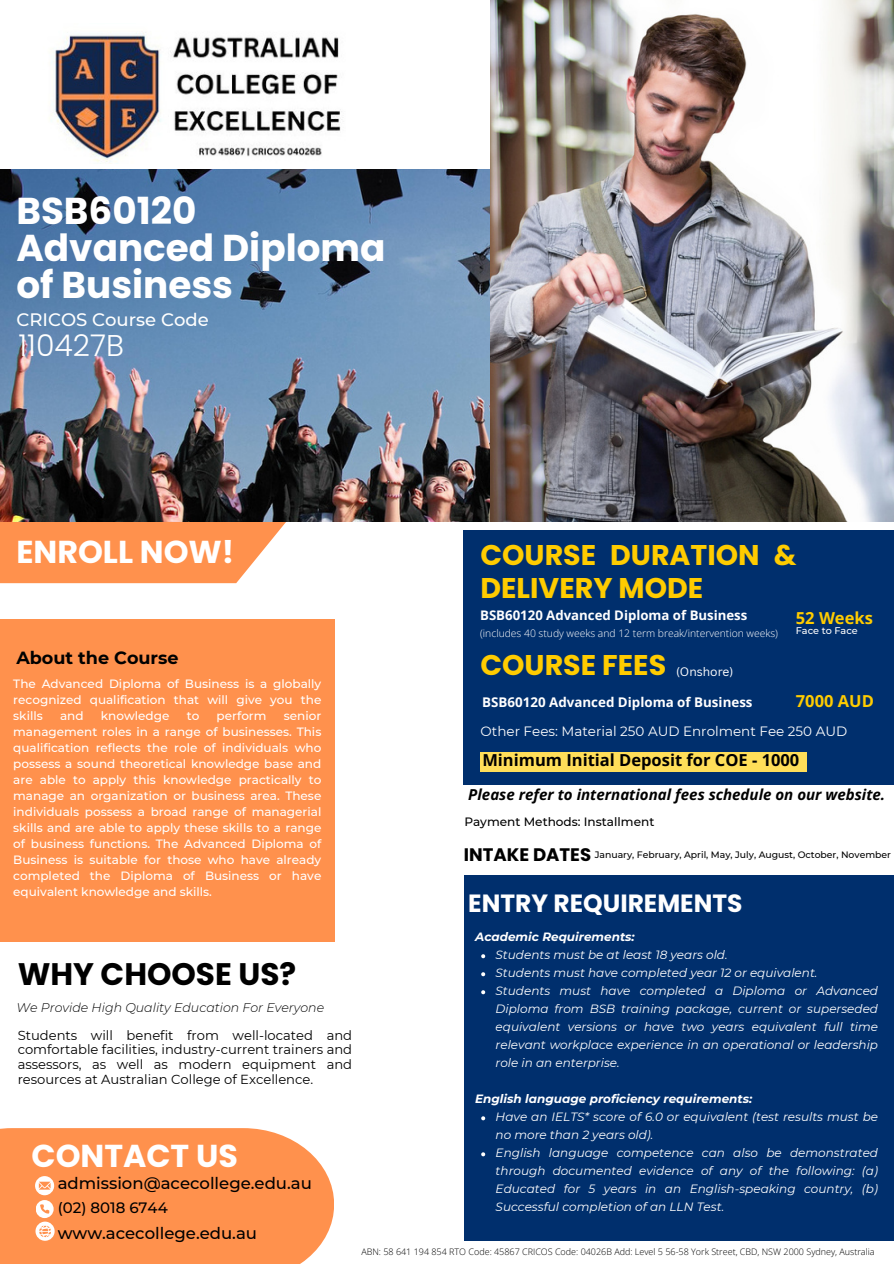
<style>
.page{position:relative;width:894px;height:1264px;background:#fff}
.page>*{position:absolute;margin:0;border:0;box-sizing:border-box;transform-origin:0 0}
.t1{font:700 37.35px/37.2px "Poppins";color:#fff}
.t2{font:700 31.65px "Poppins";color:#fff}
.t3{font:700 31.05px "Poppins";color:#000}
.t4{font:300 30px "Poppins";color:#fff}
.t5{font:700 28.5px/32.7px "Poppins";color:#fc0}
.t6{font:700 24.9px "Poppins";color:#fff}
.t7{font:700 18.15px "Poppins";color:#000}
.t8{font:500 18px "Montserrat";color:#fff}
.t9{font:700 17.55px "Montserrat";color:#010101}
.t10{font:500 16.5px "Montserrat";color:#000}
.t11{font:700 16.5px "Open Sans";color:#000}
.t12{font:700 16.5px "Open Sans";color:#fc0}
.t13{font:italic 700 15px "Open Sans";color:#000}
.t14{font:500 15px "Montserrat";color:#000}
.t15{font:13.5px "Montserrat";color:#fff}
.t16{font:700 13.35px "Open Sans";color:#fff}
.t17{font:700 13.2px "Open Sans";color:#fff}
.t18{font:13.05px/14.7px "Montserrat";color:#000;text-align:justify}
.t19{font:italic 300 12.6px "Montserrat";color:#000}
.t20{font:500 12.15px "Montserrat";color:#000}
.t21{font:500 12px/16px "Montserrat";color:#fff;text-align:justify}
.t22{font:italic 12px/18px "Montserrat";color:#fff;text-align:justify}
.t23{font:italic 700 12px "Montserrat";color:#fff}
.t24{font:12px "Canva Sans";color:#fff}
.t25{font:300 10.35px "Open Sans";color:#fff}
.t26{font:500 9.6px "Montserrat";color:#fff}
.t27{font:500 9.3px "Montserrat";color:#000}
.t28{font:300 9px "Open Sans";color:#000}
</style>
<div class="page">
<svg style="left:0;top:521px;width:297px;height:62px;background:#fb9c61"></svg>
<img style="left:0;top:169px;width:490px;height:352px">
<img style="left:51px;top:31px;width:291px;height:131px">
<img style="left:490px;top:0;width:403px;height:521px">
<div style="left:0;top:619px;width:334px;height:323px;background:#ff914d"></div>
<div style="left:0;top:1128px;width:334px;height:135px;background:#ff914d"></div>
<svg style="left:35px;top:1176px;width:20px;height:64px"></svg>
<div style="left:463px;top:531px;width:430px;height:253px;background:#002f6d"></div>
<div style="left:480px;top:752px;width:325px;height:20px;background:#ffde59"></div>
<div style="left:463px;top:875px;width:429px;height:365px;background:#002f6d"></div>
<svg style="left:481px;top:954px;width:4px;height:4px"></svg>
<svg style="left:481px;top:972px;width:4px;height:4px"></svg>
<svg style="left:481px;top:990px;width:4px;height:4px"></svg>
<svg style="left:481px;top:1116px;width:4px;height:4px"></svg>
<svg style="left:481px;top:1152px;width:4px;height:4px"></svg>
<p class="t1" style="left:16px;top:192px;width:370px">BSB60120<br>Advanced Diploma of Business</p>
<p class="t8" style="left:16px;top:308px;width:194px">CRICOS Course Code</p>
<p class="t4" style="left:18px;top:324px;width:107px">110427B</p>
<h1 class="t2" style="left:16px;top:530px;width:219px">ENROLL NOW!</h1>
<p class="t9" style="left:16px;top:646px;width:164px">About the Course</p>
<p class="t21" style="left:13px;top:675px;width:309px">The Advanced Diploma of Business is a globally recognized qualification that will give you the skills</p>
<p class="t21" style="left:13px;top:707px;width:309px;text-indent:270px">senior management roles in a range of businesses. This qualification reflects the role of individuals who possess a sound theoretical knowledge base and are able to apply this knowledge practically to manage an organization or business area. These individuals possess a broad range of managerial skills and are able to apply these skills to a range of business functions. The Advanced Diploma of Business is suitable for those who have already completed the Diploma of Business or have equivalent knowledge and skills.</p>
<p class="t21" style="left:60px;top:707px;width:25px">and</p>
<p class="t21" style="left:101px;top:707px;width:70px">knowledge</p>
<p class="t21" style="left:187px;top:707px;width:14px">to</p>
<p class="t21" style="left:216px;top:707px;width:51px">perform</p>
<h2 class="t3" style="left:18px;top:952px;width:280px">WHY CHOOSE US?</h2>
<p class="t19" style="left:16px;top:999px;width:309px">We Provide High Quality Education For Everyone</p>
<p class="t18" style="left:18px;top:1027px;width:336px">Students will benefit from well-located and comfortable facilities, industry-current trainers and assessors, as well as modern equipment and resources at Australian College of Excellence.</p>
<p class="t2" style="left:32px;top:1133px;width:208px">CONTACT US</p>
<h4 class="t10" style="left:58px;top:1173px;width:256px">admission@acecollege.edu.au</h4>
<h4 class="t14" style="left:58px;top:1198px;width:111px">(02) 8018 6744</h4>
<h3 class="t10" style="left:58px;top:1223px;width:201px">www.acecollege.edu.au</h3>
<p class="t5" style="left:480px;top:538px;width:317px">COURSE DURATION &amp;<br>DELIVERY MODE</p>
<p class="t17" style="left:480px;top:605px;width:269px">BSB60120 Advanced Diploma of Business</p>
<p class="t25" style="left:480px;top:626px;width:299px">(includes 40 study weeks and 12 term break/intervention weeks)</p>
<p class="t5" style="left:480px;top:649px;width:187px">COURSE FEES</p>
<p class="t24" style="left:676px;top:663px;width:59px">(Onshore)</p>
<p class="t12" style="left:795px;top:606px;width:79px">52 Weeks</p>
<p class="t26" style="left:795px;top:624px;width:63px">Face to Face</p>
<p class="t16" style="left:482px;top:692px;width:272px">BSB60120 Advanced Diploma of Business</p>
<p class="t12" style="left:795px;top:689px;width:80px">7000 AUD</p>
<p class="t15" style="left:480px;top:723px;width:368px">Other Fees: Material 250 AUD Enrolment Fee 250 AUD</p>
<p class="t11" style="left:482px;top:748px;width:318px">Minimum Initial Deposit for COE - 1000</p>
<p class="t13" style="left:468px;top:784px;width:418px">Please refer to international fees schedule on our website.</p>
<p class="t20" style="left:464px;top:814px;width:191px">Payment Methods: Installment</p>
<h6 class="t7" style="left:463px;top:842px;width:129px">INTAKE DATES</h6>
<h5 class="t27" style="left:594px;top:849px;width:298px">January, February, April, May, July, August, October, November</h5>
<p class="t6" style="left:468px;top:885px;width:276px">ENTRY REQUIREMENTS</p>
<p class="t23" style="left:475px;top:929px;width:161px">Academic Requirements:</p>
<p class="t22" style="left:495px;top:945px;width:233px">Students must be at least 18 years old.</p>
<p class="t22" style="left:495px;top:963px;width:323px">Students must have completed year 12 or equivalent.</p>
<p class="t22" style="left:495px;top:981px;width:384px">Students must have completed a Diploma or Advanced Diploma from BSB training package, current or superseded equivalent versions or have two years equivalent full time relevant workplace experience in an operational or leadership role in an enterprise.</p>
<p class="t23" style="left:475px;top:1091px;width:278px">English language proficiency requirements:</p>
<h2 class="t22" style="left:495px;top:1107px;width:384px">Have an IELTS* score of 6.0 or equivalent (test results must be no more than 2 years old).</h2>
<p class="t22" style="left:495px;top:1143px;width:384px">English language competence can also be demonstrated through documented evidence of any of the following: (a)<br>Educated for 5 years in an English-speaking country, (b)<br>Successful completion of an LLN Test.</p>
<h6 class="t28" style="left:361px;top:1245px;width:514px">ABN: 58 641 194 854 RTO Code: 45867 CRICOS Code: 04026B Add: Level 5 56-58 York Street, CBD, NSW 2000 Sydney, Australia</h6>
</div>
